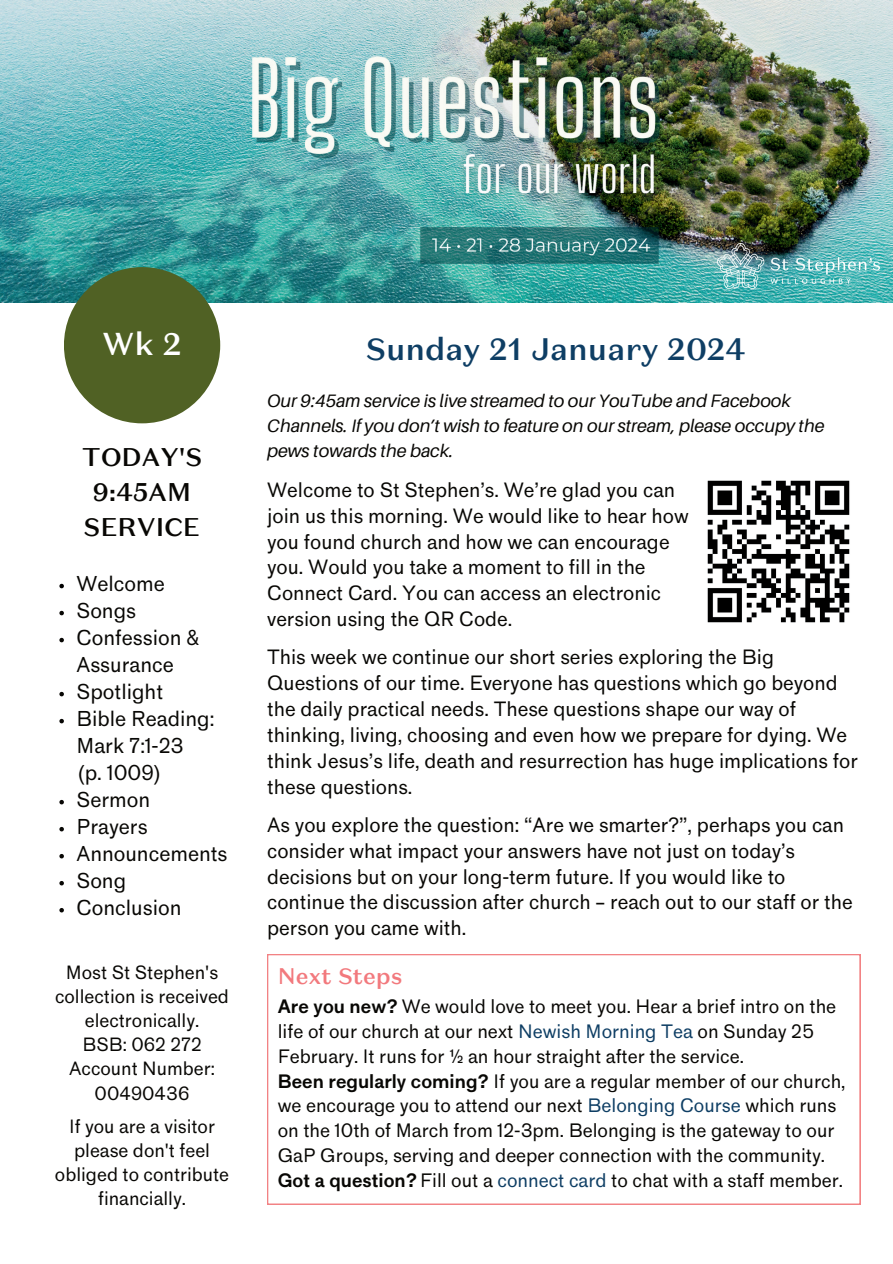
<style>
.page{position:relative;width:893px;height:1264px;background:#fff}
.page>*{position:absolute;margin:0;border:0;box-sizing:border-box;transform-origin:0 0}
.t1{font:500 31.5px "Domaine Sans Text";color:#fff}
.t2{font:500 30.9px "Domaine Sans Text";color:#0e3e64}
.t3{font:500 25.5px/34.5px "Domaine Sans Text";color:#080704;text-align:center}
.t4{font:500 22.5px "Domaine Sans Text";color:#f2797d}
.t5{font:19.95px/27px "Standard";color:#080704}
.t6{font:19.2px/25.8px "Standard";color:#080704}
.t7{font:18px/24.8px "Standard";color:#080704}
.t8{font:italic 18px/24.8px "Aileron";color:#080704}
.t9{font:17.85px/24.2px "Standard";color:#080704;text-align:center}
.s1{font-weight:700}
.s2{color:#0e3e64}
</style>
<div class="page">
<img style="left:0;top:0;width:892px;height:303px">
<div style="left:64px;top:267px;width:156px;height:156px;background:#506124;border-radius:50%"></div>
<svg style="left:267px;top:954px;width:593px;height:250px"></svg>
<img style="left:707px;top:480px;width:143px;height:143px">
<img style="left:717px;top:243px;width:162px;height:45px">
<svg style="left:59px;top:584px;width:5px;height:4px"></svg>
<svg style="left:59px;top:611px;width:5px;height:4px"></svg>
<svg style="left:59px;top:638px;width:5px;height:4px"></svg>
<svg style="left:59px;top:692px;width:5px;height:4px"></svg>
<svg style="left:59px;top:719px;width:5px;height:4px"></svg>
<svg style="left:59px;top:800px;width:5px;height:4px"></svg>
<svg style="left:59px;top:827px;width:5px;height:4px"></svg>
<svg style="left:59px;top:854px;width:5px;height:4px"></svg>
<svg style="left:59px;top:881px;width:5px;height:4px"></svg>
<svg style="left:59px;top:908px;width:5px;height:4px"></svg>
<h1 class="t1" style="left:102px;top:324px;width:81px">Wk 2</h1>
<h3 class="t3" style="left:82px;top:440px;width:122px">TODAY'S<br>9:45AM<br>SERVICE</h3>
<p class="t5" style="left:76px;top:570px;width:153px">Welcome<br>Songs<br>Confession &amp;<br>Assurance<br>Spotlight<br>Bible Reading:<br>Mark 7:1-23<br>(p. 1009)<br>Sermon<br>Prayers<br>Announcements<br>Song<br>Conclusion</p>
<p class="t9" style="left:55px;top:960px;width:175px">Most St Stephen's collection is received electronically.<br>BSB: 062 272<br>Account Number:<br>00490436</p>
<p class="t9" style="left:55px;top:1114px;width:176px">If you are a visitor please don't feel obliged to contribute financially.</p>
<h2 class="t2" style="left:366px;top:329px;width:381px">Sunday 21 January 2024</h2>
<p class="t8" style="left:267px;top:389px;width:558px">Our 9:45am service is live streamed to our YouTube and Facebook<br>Channels. If you don’t wish to feature on our stream, please occupy the pews towards the back.</p>
<p class="t6" style="left:267px;top:477px;width:423px">Welcome to St Stephen’s. We’re glad you can join us this morning. We would like to hear how you found church and how we can encourage you. Would you take a moment to fill in the Connect Card. You can access an electronic version using the QR Code.</p>
<p class="t6" style="left:267px;top:644px;width:592px">This week we continue our short series exploring the Big Questions of our time. Everyone has questions which go beyond the daily practical needs. These questions shape our way of thinking, living, choosing and even how we prepare for dying. We think Jesus’s life, death and resurrection has huge implications for these questions.</p>
<p class="t6" style="left:267px;top:812px;width:587px">As you explore the question: “Are we smarter?”, perhaps you can consider what impact your answers have not just on today’s decisions but on your long-term future. If you would like to continue the discussion after church – reach out to our staff or the person you came with.</p>
<p class="t4" style="left:278px;top:961px;width:126px">Next Steps</p>
<p class="t7" style="left:278px;top:994px;width:560px"><span class="s1">Are you new?</span> We would love to meet you. Hear a brief intro on the</p>
<p class="t7" style="left:278px;top:1019px;width:538px">life of our church at our next <span class="s2">Newish Morning Tea</span> on Sunday 25<br>February. It runs for ½ an hour straight after the service.</p>
<p class="t7" style="left:278px;top:1093px;width:560px;text-align:justify">we encourage you to attend our next <span class="s2">Belonging Course</span> which runs on the 10th of March from 12-3pm. Belonging is the gateway to our GaP Groups, serving and deeper connection with the community.</p>
<p class="t7" style="left:278px;top:1068px;width:569px"><span class="s1">Been regularly coming?</span> If you are a regular member of our church,</p>
<p class="t7" style="left:278px;top:1167px;width:567px"><span class="s1">Got a question?</span> Fill out a <span class="s2">connect card</span> to chat with a staff member.</p>
</div>
